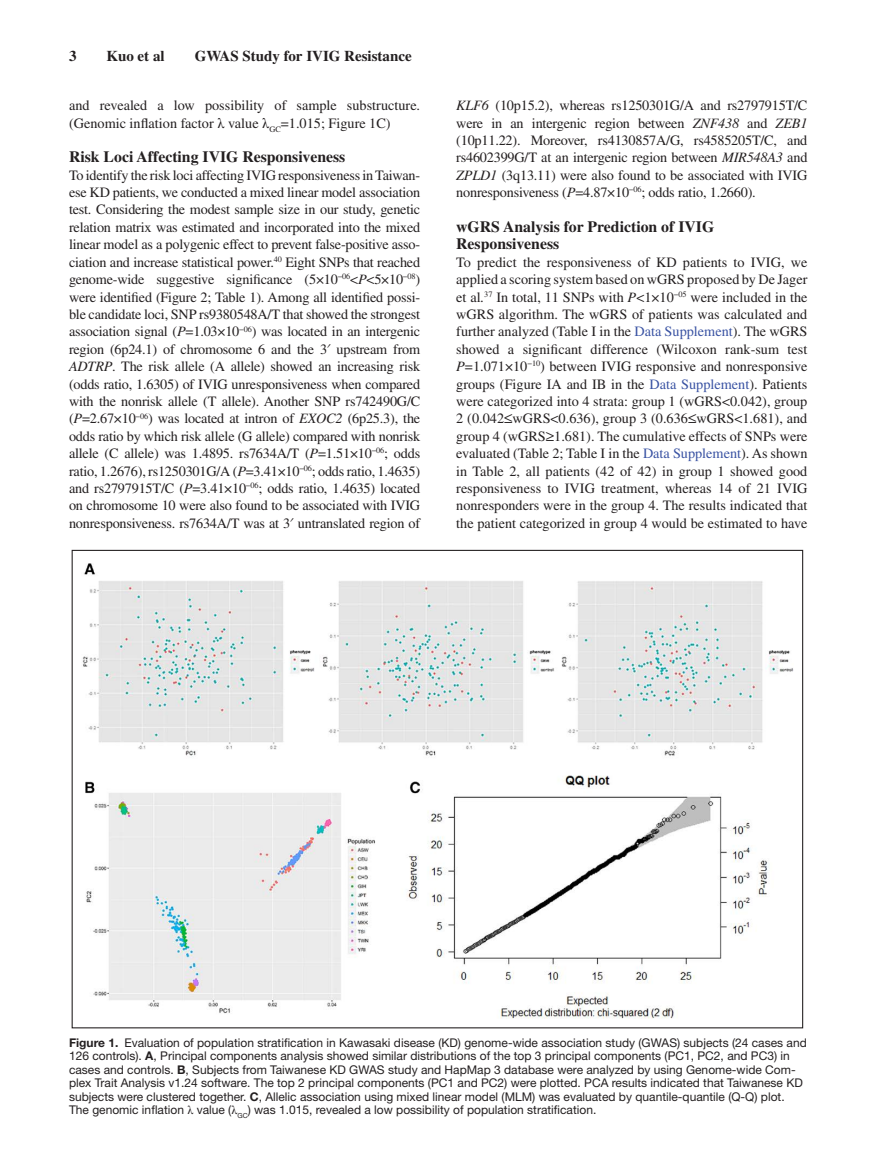
<style>
.page{position:relative;width:878px;height:1175px;background:#fff}
.page>*{position:absolute;margin:0;border:0;box-sizing:border-box;transform-origin:0 0}
.t1{font:700 15.75px/17.4px "Times";color:#231f20}
.t2{font:700 15px "Times";color:#231f20}
.t3{font:14.25px/17.4px "Times";color:#231f20;text-align:justify}
.t4{font:12px/13.5px "Helvetica Neue";color:#231f20}
.s1{font-family:"Gandhari Unicode"}
.s2{font-style:italic}
.s3{color:#3a53a3}
.s4{font-weight:700}
</style>
<div class="page">
<svg style="left:71px;top:549px;width:732px;height:480px"></svg>
<p class="t2" style="left:69px;top:47px;width:9px">3</p>
<p class="t2" style="left:106px;top:47px;width:60px">Kuo et al</p>
<p class="t2" style="left:195px;top:47px;width:218px">GWAS Study for IVIG Resistance</p>
<p class="t3" style="left:69px;top:97px;width:352px">and revealed a low possibility of sample substructure. (Genomic inflation factor <span class="s1">λ</span> value <span class="s1">λ</span><sub>GC</sub>=1.015; Figure 1C)</p>
<p class="t1" style="left:69px;top:148px;width:278px">Risk Loci Affecting IVIG Responsiveness</p>
<p class="t3" style="left:69px;top:166px;width:353px">To identify the risk loci affecting IVIG responsiveness in Taiwan&shy;ese KD patients, we conducted a mixed linear model association test. Considering the modest sample size in our study, genetic relation matrix was estimated and incorporated into the mixed linear model as a polygenic effect to prevent false-positive asso&shy;ciation and increase statistical power.<sup>40</sup> Eight SNPs that reached genome-wide suggestive significance (5×10<sup>−06</sup>&lt;<span class="s2">P</span>&lt;5×10<sup>−08</sup>) were identified (Figure 2; Table 1). Among all identified possi&shy;ble candidate loci, SNP rs9380548A/T that showed the strongest association signal (<span class="s2">P</span>=1.03×10<sup>−06</sup>) was located in an intergenic region (6p24.1) of chromosome 6 and the 3<span class="s1">ʹ</span> upstream from <span class="s2">ADTRP</span>. The risk allele (A allele) showed an increasing risk (odds ratio, 1.6305) of IVIG unresponsiveness when compared with the nonrisk allele (T allele). Another SNP rs742490G/C (<span class="s2">P</span>=2.67×10<sup>−06</sup>) was located at intron of <span class="s2">EXOC2</span> (6p25.3), the odds ratio by which risk allele (G allele) compared with nonrisk allele (C allele) was 1.4895. rs7634A/T (<span class="s2">P</span>=1.51×10<sup>−06</sup>; odds ratio, 1.2676), rs1250301G/A (<span class="s2">P</span>=3.41×10<sup>−06</sup>; odds ratio, 1.4635) and rs2797915T/C (<span class="s2">P</span>=3.41×10<sup>−06</sup>; odds ratio, 1.4635) located on chromosome 10 were also found to be associated with IVIG nonresponsiveness. rs7634A/T was at 3<span class="s1">ʹ</span> untranslated region of</p>
<p class="t3" style="left:456px;top:97px;width:353px"><span class="s2">KLF6</span> (10p15.2), whereas rs1250301G/A and rs2797915T/C were in an intergenic region between <span class="s2">ZNF438</span> and <span class="s2">ZEB1 </span>(10p11.22). Moreover, rs4130857A/G, rs4585205T/C, and rs4602399G/T at an intergenic region between <span class="s2">MIR548A3</span> and <span class="s2">ZPLD1</span> (3q13.11) were also found to be associated with IVIG nonresponsiveness (<span class="s2">P</span>=4.87×10<sup>−06</sup>; odds ratio, 1.2660).</p>
<p class="t1" style="left:456px;top:217px;width:259px">wGRS Analysis for Prediction of IVIG<br>Responsiveness</p>
<p class="t3" style="left:456px;top:253px;width:353px">To predict the responsiveness of KD patients to IVIG, we applied a scoring system based on wGRS proposed by De Jager et al<span class="s2">.</span><sup>37</sup> In total, 11 SNPs with <span class="s2">P</span>&lt;1×10<sup>−05</sup> were included in the wGRS algorithm. The wGRS of patients was calculated and further analyzed (Table I in the <span class="s3">Data Supplement</span>). The wGRS showed a significant difference (Wilcoxon rank-sum test <span class="s2">P</span>=1.071×10<sup>−10</sup>) between IVIG responsive and nonresponsive groups (Figure IA and IB in the <span class="s3">Data Supplement</span>). Patients were categorized into 4 strata: group 1 (wGRS&lt;0.042), group 2 (0.042<span class="s1">≤</span>wGRS&lt;0.636), group 3 (0.636<span class="s1">≤</span>wGRS&lt;1.681), and group 4 (wGRS<span class="s1">≥</span>1.681). The cumulative effects of SNPs were evaluated (Table 2; Table I in the <span class="s3">Data Supplement</span>). As shown in Table 2, all patients (42 of 42) in group 1 showed good responsiveness to IVIG treatment, whereas 14 of 21 IVIG nonresponders were in the group 4. The results indicated that the patient categorized in group 4 would be estimated to have</p>
<p class="t4" style="left:69px;top:1035px;width:739px"><span class="s4">Figure 1.</span> Evaluation of population stratification in Kawasaki disease (KD) genome-wide association study (GWAS) subjects (24 cases and 126 controls). <span class="s4">A</span>, Principal components analysis showed similar distributions of the top 3 principal components (PC1, PC2, and PC3) in cases and controls. <span class="s4">B</span>, Subjects from Taiwanese KD GWAS study and HapMap 3 database were analyzed by using Genome-wide Com&shy;plex Trait Analysis v1.24 software. The top 2 principal components (PC1 and PC2) were plotted. PCA results indicated that Taiwanese KD subjects were clustered together. <span class="s4">C</span>, Allelic association using mixed linear model (MLM) was evaluated by quantile-quantile (Q-Q) plot.<br>The genomic inflation <span class="s1">λ</span> value (<span class="s1">λ</span><sub>GC</sub>) was 1.015, revealed a low possibility of population stratification.</p>
</div>
